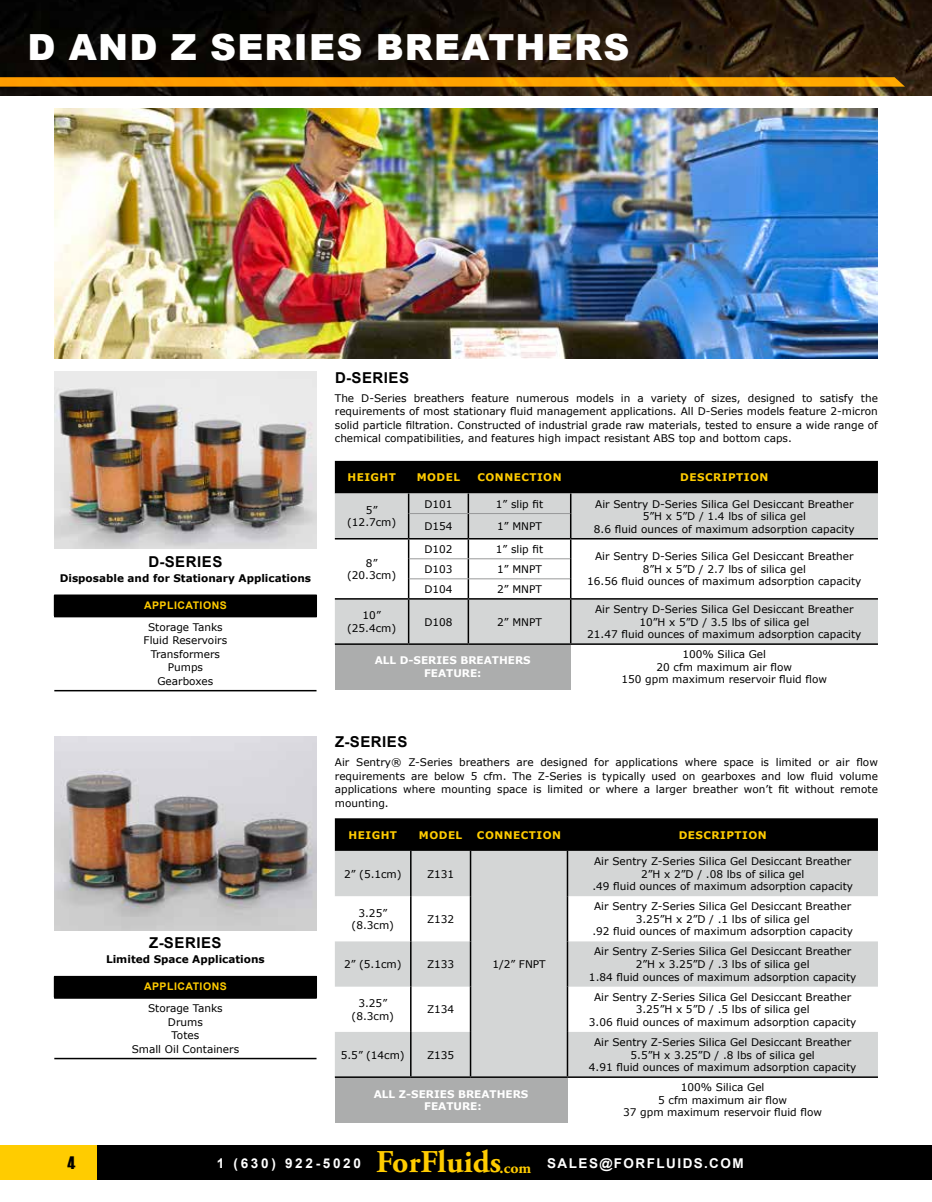
<style>
.page{position:relative;width:932px;height:1202px;background:#fff}
.page>*{position:absolute;margin:0;border:0;box-sizing:border-box;transform-origin:0 0}
.t1{font:900 36px "Arial";letter-spacing:.035em;color:#fff}
.t2{font:18px "Haettenschweiler";color:#000}
.t3{font:700 15px "Arial";letter-spacing:.035em;color:#000}
.t4{font:700 13.5px "Arial";letter-spacing:.11em;color:#fff}
.t5{font:700 13.5px "Arial";letter-spacing:.2em;color:#fff}
.t6{font:10.5px/12.6px "Verdana";color:#000;text-align:center}
.t7{font:700 10.5px "Verdana";letter-spacing:.045em;color:#fc0}
.t8{font:700 10.5px "Verdana";color:#000}
.t9{font:700 10.5px/12.6px "Verdana";color:#fff;text-align:center}
.t10{font:700 10.5px "Arial";letter-spacing:.045em;color:#fc0}
.s1{font-family:"Adobe Garamond Pro";font-size:31.65px;color:#fc0}
.s2{font-family:"Adobe Garamond Pro";font-size:15.9px;color:#fc0}
</style>
<div class="page">
<div style="left:0;top:1145px;width:932px;height:34px;background:#000"></div>
<div style="left:0;top:1145px;width:96px;height:34px;background:#fc0"></div>
<img style="left:0;top:0;width:932px;height:95px">
<div style="left:335px;top:598px;width:543px;height:46px;background:#d4d6d6"></div>
<div style="left:335px;top:644px;width:235px;height:45px;background:#acadad"></div>
<hr style="left:408px;top:599px;width:1px;height:44px;background:#000">
<hr style="left:467px;top:599px;width:2px;height:44px;background:#000">
<hr style="left:335px;top:598px;width:73px;height:1px;background:#000">
<hr style="left:335px;top:643px;width:73px;height:2px;background:#000">
<hr style="left:408px;top:643px;width:60px;height:2px;background:#000">
<hr style="left:468px;top:643px;width:102px;height:2px;background:#000">
<hr style="left:408px;top:598px;width:60px;height:1px;background:#000">
<hr style="left:468px;top:598px;width:102px;height:1px;background:#000">
<hr style="left:570px;top:598px;width:307px;height:1px;background:#000">
<hr style="left:570px;top:599px;width:1px;height:44px;background:#000">
<hr style="left:570px;top:643px;width:307px;height:2px;background:#000">
<svg style="left:335px;top:461px;width:543px;height:137px"></svg>
<hr style="left:408px;top:538px;width:60px;height:1px;background:#000">
<hr style="left:468px;top:538px;width:102px;height:1px;background:#000">
<hr style="left:409px;top:513px;width:59px;height:1px;background:#979899">
<hr style="left:468px;top:513px;width:102px;height:1px;background:#979899">
<img style="left:54px;top:372px;width:263px;height:176px">
<div style="left:335px;top:818px;width:543px;height:33px;background:#000"></div>
<svg style="left:335px;top:851px;width:543px;height:226px;fill:#d4d6d6"></svg>
<div style="left:335px;top:1077px;width:232px;height:45px;background:#acadad"></div>
<hr style="left:566px;top:851px;width:2px;height:45px;background:#000">
<hr style="left:566px;top:896px;width:2px;height:45px;background:#000">
<hr style="left:566px;top:941px;width:2px;height:45px;background:#000">
<hr style="left:566px;top:986px;width:2px;height:45px;background:#000">
<hr style="left:566px;top:1031px;width:2px;height:45px;background:#000">
<hr style="left:410px;top:851px;width:1px;height:45px;background:#000">
<hr style="left:470px;top:851px;width:1px;height:45px;background:#000">
<hr style="left:410px;top:896px;width:1px;height:45px;background:#000">
<hr style="left:470px;top:896px;width:1px;height:45px;background:#000">
<hr style="left:410px;top:941px;width:1px;height:45px;background:#000">
<hr style="left:470px;top:941px;width:1px;height:45px;background:#000">
<hr style="left:410px;top:986px;width:1px;height:45px;background:#000">
<hr style="left:470px;top:986px;width:1px;height:45px;background:#000">
<hr style="left:410px;top:1031px;width:1px;height:45px;background:#000">
<hr style="left:470px;top:1031px;width:1px;height:45px;background:#000">
<hr style="left:335px;top:1076px;width:76px;height:1px;background:#000">
<hr style="left:411px;top:1076px;width:59px;height:1px;background:#000">
<hr style="left:470px;top:1076px;width:97px;height:1px;background:#000">
<hr style="left:567px;top:1076px;width:310px;height:1px;background:#000">
<div style="left:54px;top:595px;width:262px;height:21px;background:#000"></div>
<hr style="left:54px;top:616px;width:263px;height:1px;background:#000">
<hr style="left:54px;top:690px;width:262px;height:1px;background:#000">
<svg style="left:316px;top:595px;width:1px;height:21px"></svg>
<img style="left:54px;top:736px;width:263px;height:194px">
<div style="left:54px;top:976px;width:262px;height:22px;background:#000"></div>
<hr style="left:54px;top:997px;width:263px;height:1px;background:#000">
<hr style="left:54px;top:1057px;width:262px;height:2px;background:#000">
<svg style="left:316px;top:976px;width:1px;height:21px"></svg>
<img style="left:55px;top:108px;width:822px;height:251px">
<svg style="left:0;top:77px;width:904px;height:10px;background:#f29b00"></svg>
<h1 class="t1" style="left:28px;top:21px;width:603px">D AND Z SERIES BREATHERS</h1>
<h3 class="t3" style="left:335px;top:367px;width:75px">D-SERIES</h3>
<p class="t6" style="left:335px;top:391px;width:544px;line-height:13.5px;text-align:justify">The D-Series breathers feature numerous models in a variety of sizes, designed to satisfy the requirements of most stationary fluid management applications. All D-Series models feature 2-micron solid particle filtration. Constructed of industrial grade raw materials, tested to ensure a wide range of chemical compatibilities, and features high impact resistant ABS top and bottom caps.</p>
<h3 class="t3" style="left:148px;top:551px;width:75px">D-SERIES</h3>
<p class="t8" style="left:60px;top:570px;width:253px">Disposable and for Stationary Applications</p>
<p class="t10" style="left:144px;top:597px;width:84px">APPLICATIONS</p>
<p class="t6" style="left:144px;top:620px;width:85px;line-height:13.5px">Storage Tanks<br>Fluid Reservoirs<br>Transformers<br>Pumps<br>Gearboxes</p>
<h3 class="t3" style="left:149px;top:932px;width:74px">Z-SERIES</h3>
<p class="t8" style="left:106px;top:952px;width:160px">Limited Space Applications</p>
<p class="t10" style="left:144px;top:979px;width:84px">APPLICATIONS</p>
<p class="t6" style="left:132px;top:1001px;width:109px;line-height:13.5px">Storage Tanks<br>Drums<br>Totes<br>Small Oil Containers</p>
<p class="t7" style="left:347px;top:470px;width:50px">HEIGHT</p>
<p class="t7" style="left:417px;top:470px;width:45px">MODEL</p>
<p class="t7" style="left:477px;top:470px;width:86px">CONNECTION</p>
<p class="t7" style="left:680px;top:470px;width:90px">DESCRIPTION</p>
<p class="t6" style="left:347px;top:503px;width:51px">5” (12.7cm)</p>
<p class="t6" style="left:424px;top:497px;width:30px">D101</p>
<p class="t6" style="left:496px;top:497px;width:49px">1” slip fit</p>
<p class="t6" style="left:595px;top:497px;width:260px">Air Sentry D-Series Silica Gel Desiccant Breather<br>5”H x 5”D / 1.4 lbs of silica gel</p>
<p class="t6" style="left:424px;top:520px;width:30px">D154</p>
<p class="t6" style="left:497px;top:520px;width:46px">1” MNPT</p>
<p class="t6" style="left:594px;top:522px;width:262px">8.6 fluid ounces of maximum adsorption capacity</p>
<p class="t6" style="left:347px;top:556px;width:51px">8” (20.3cm)</p>
<p class="t6" style="left:424px;top:542px;width:30px">D102</p>
<p class="t6" style="left:496px;top:542px;width:49px">1” slip fit</p>
<p class="t6" style="left:424px;top:562px;width:30px">D103</p>
<p class="t6" style="left:497px;top:562px;width:46px">1” MNPT</p>
<p class="t6" style="left:424px;top:582px;width:30px">D104</p>
<p class="t6" style="left:497px;top:582px;width:46px">2” MNPT</p>
<p class="t6" style="left:347px;top:609px;width:51px">10” (25.4cm)</p>
<p class="t6" style="left:424px;top:615px;width:30px">D108</p>
<p class="t6" style="left:497px;top:615px;width:46px">2” MNPT</p>
<p class="t6" style="left:587px;top:550px;width:275px">Air Sentry D-Series Silica Gel Desiccant Breather<br>8”H x 5”D / 2.7 lbs of silica gel<br>16.56 fluid ounces of maximum adsorption capacity</p>
<p class="t6" style="left:587px;top:602px;width:275px">Air Sentry D-Series Silica Gel Desiccant Breather<br>10”H x 5”D / 3.5 lbs of silica gel<br>21.47 fluid ounces of maximum adsorption capacity</p>
<p class="t9" style="left:375px;top:654px;width:157px">ALL D-SERIES BREATHERS<br>FEATURE:</p>
<p class="t6" style="left:621px;top:648px;width:207px">100% Silica Gel<br>20 cfm maximum air flow<br>150 gpm maximum reservoir fluid flow</p>
<h3 class="t3" style="left:335px;top:731px;width:74px">Z-SERIES</h3>
<p class="t6" style="left:335px;top:755px;width:544px;line-height:13.5px;text-align:justify">Air Sentry® Z-Series breathers are designed for applications where space is limited or air flow requirements are below 5 cfm. The Z-Series is typically used on gearboxes and low fluid volume applications where mounting space is limited or where a larger breather won’t fit without remote mounting.</p>
<p class="t7" style="left:348px;top:827px;width:50px">HEIGHT</p>
<p class="t7" style="left:419px;top:827px;width:45px">MODEL</p>
<p class="t7" style="left:477px;top:827px;width:86px">CONNECTION</p>
<p class="t7" style="left:678px;top:827px;width:90px">DESCRIPTION</p>
<p class="t6" style="left:344px;top:867px;width:59px">2” (5.1cm)</p>
<p class="t6" style="left:427px;top:867px;width:29px">Z131</p>
<p class="t6" style="left:592px;top:854px;width:262px">Air Sentry Z-Series Silica Gel Desiccant Breather<br>2”H x 2”D / .08 lbs of silica gel<br>.49 fluid ounces of maximum adsorption capacity</p>
<p class="t6" style="left:351px;top:906px;width:44px">3.25” (8.3cm)</p>
<p class="t6" style="left:427px;top:912px;width:29px">Z132</p>
<p class="t6" style="left:344px;top:957px;width:59px">2” (5.1cm)</p>
<p class="t6" style="left:427px;top:957px;width:29px">Z133</p>
<p class="t6" style="left:351px;top:996px;width:44px">3.25” (8.3cm)</p>
<p class="t6" style="left:427px;top:1003px;width:29px">Z134</p>
<p class="t6" style="left:341px;top:1048px;width:65px">5.5” (14cm)</p>
<p class="t6" style="left:427px;top:1048px;width:29px">Z135</p>
<p class="t6" style="left:492px;top:957px;width:55px">1/2” FNPT</p>
<p class="t6" style="left:592px;top:900px;width:262px">Air Sentry Z-Series Silica Gel Desiccant Breather<br>3.25”H x 2”D / .1 lbs of silica gel<br>.92 fluid ounces of maximum adsorption capacity</p>
<p class="t6" style="left:589px;top:945px;width:269px">Air Sentry Z-Series Silica Gel Desiccant Breather<br>2”H x 3.25”D / .3 lbs of silica gel<br>1.84 fluid ounces of maximum adsorption capacity</p>
<p class="t6" style="left:589px;top:990px;width:269px">Air Sentry Z-Series Silica Gel Desiccant Breather<br>3.25”H x 5”D / .5 lbs of silica gel<br>3.06 fluid ounces of maximum adsorption capacity</p>
<p class="t6" style="left:589px;top:1035px;width:269px">Air Sentry Z-Series Silica Gel Desiccant Breather<br>5.5”H x 3.25”D / .8 lbs of silica gel<br>4.91 fluid ounces of maximum adsorption capacity</p>
<p class="t9" style="left:374px;top:1087px;width:156px">ALL Z-SERIES BREATHERS<br>FEATURE:</p>
<p class="t6" style="left:623px;top:1081px;width:200px">100% Silica Gel<br>5 cfm maximum air flow<br>37 gpm maximum reservoir fluid flow</p>
<h2 class="t2" style="left:68px;top:1150px;width:9px">4</h2>
<p class="t5" style="left:217px;top:1153px;width:146px">1 (630) 922-5020</p>
<p class="t4" style="left:376px;top:1153px;width:369px"><span class="s1">ForFluids</span><span class="s2">.com</span> SALES@FORFLUIDS.COM</p>
</div>
